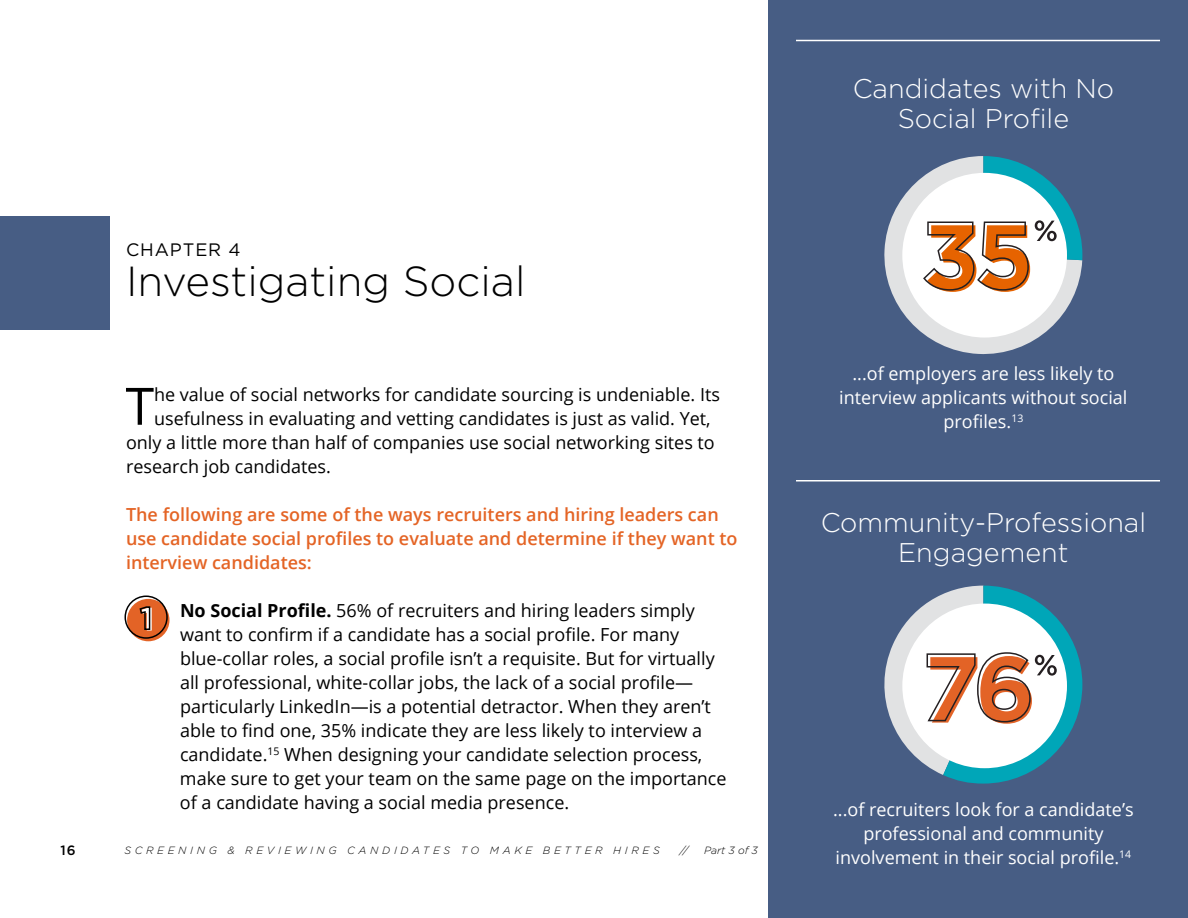
<style>
.page{position:relative;width:1188px;height:918px;background:#fff}
.page>*{position:absolute;margin:0;border:0;box-sizing:border-box;transform-origin:0 0}
.t1{font:51.6px "Open Sans";color:#000}
.t2{font:300 42px "Gotham";color:#000}
.t3{font:300 27px/30px "Gotham";color:#fff;text-align:center}
.t4{font:18px/24px "Open Sans";color:#000}
.t5{font:18px/24px "Open Sans";color:#fff;text-align:center}
.t6{font:600 18px/24px "Open Sans";color:#e46425}
.t7{font:18px "Gotham";letter-spacing:.05em;color:#000}
.t8{font:500 13.5px "Gotham";color:#000}
.t9{font:italic 300 10.5px "Gotham";letter-spacing:.35em;color:#000}
.s1{font-weight:700}
</style>
<div class="page">
<div style="left:0;top:216px;width:110px;height:114px;background:#475d84"></div>
<div style="left:768px;top:0;width:420px;height:918px;background:#475d84"></div>
<svg style="left:884px;top:156px;width:198px;height:199px"></svg>
<svg style="left:884px;top:586px;width:198px;height:198px"></svg>
<hr style="left:796px;top:480px;width:364px;height:2px;background:#fff">
<hr style="left:796px;top:40px;width:364px;height:1px;background:#fff">
<div style="left:127px;top:599px;width:43px;height:42px;background:#e36326;border-radius:50%"></div>
<div style="left:125px;top:595px;width:43px;height:44px;border:2px solid #000;border-radius:50%"></div>
<svg style="left:139px;top:606px;width:13px;height:25px"></svg>
<p class="t7" style="left:126px;top:238px;width:116px">CHAPTER 4</p>
<h2 class="t2" style="left:126px;top:255px;width:401px">Investigating Social</h2>
<h1 class="t1" style="left:126px;top:371px;width:30px">T</h1>
<p class="t4" style="left:154px;top:382px;width:567px">he value of social networks for candidate sourcing is undeniable. Its</p>
<p class="t4" style="left:154px;top:406px;width:558px">usefulness in evaluating and vetting candidates is just as valid. Yet,</p>
<p class="t4" style="left:126px;top:430px;width:590px">only a little more than half of companies use social networking sites to</p>
<p class="t4" style="left:126px;top:454px;width:207px">research job candidates.</p>
<p class="t6" style="left:126px;top:502px;width:613px">The following are some of the ways recruiters and hiring leaders can use candidate social profiles to evaluate and determine if they want to interview candidates:</p>
<p class="t4" style="left:180px;top:598px;width:548px"><span class="s1">No Social Profile.</span> 56% of recruiters and hiring leaders simply want to confirm if a candidate has a social profile. For many blue-collar roles, a social profile isn’t a requisite. But for virtually all professional, white-collar jobs, the lack of a social profile— particularly LinkedIn—is a potential detractor. When they aren’t able to find one, 35% indicate they are less likely to interview a candidate.<sup>15</sup> When designing your candidate selection process, make sure to get your team on the same page on the importance of a candidate having a social media presence.</p>
<p class="t8" style="left:60px;top:842px;width:17px">16</p>
<p class="t9" style="left:124px;top:844px;width:537px">SCREENING &amp; REVIEWING CANDIDATES TO MAKE BETTER HIRES</p>
<p class="t9" style="left:680px;top:844px;width:10px">//</p>
<p class="t9" style="left:704px;top:844px;width:55px">Part 3 of 3</p>
<h3 class="t3" style="left:853px;top:73px;width:263px">Candidates with No<br>Social Profile</h3>
<p class="t5" style="left:839px;top:361px;width:290px">...of employers are less likely to interview applicants without social profiles.<sup>13</sup></p>
<h3 class="t3" style="left:821px;top:506px;width:327px">Community-Professional<br>Engagement</h3>
<p class="t5" style="left:833px;top:797px;width:302px">...of recruiters look for a candidate’s professional and community involvement in their social profile.<sup>14</sup></p>
</div>
